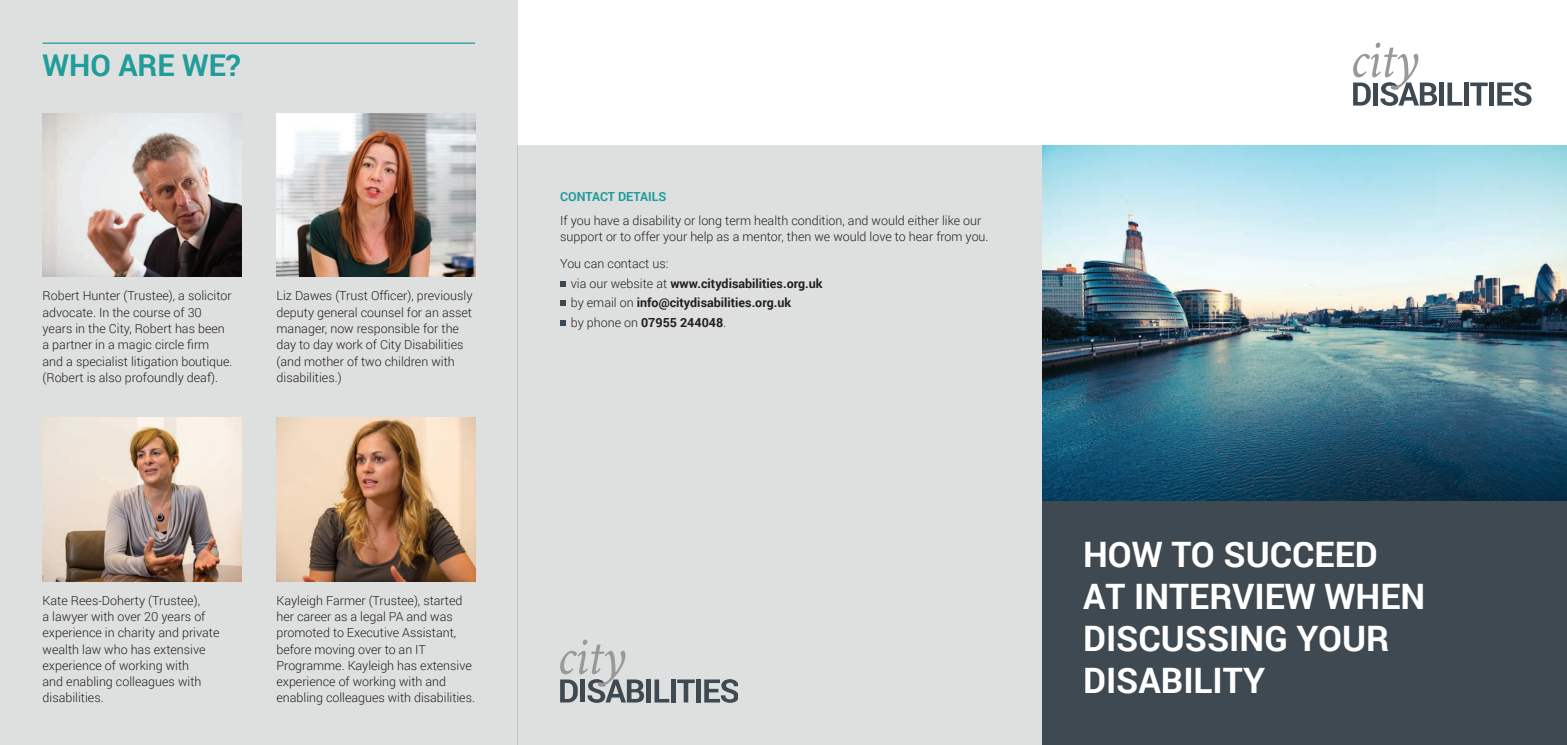
<style>
.page{position:relative;width:1567px;height:745px;background:#fff}
.page>*{position:absolute;margin:0;border:0;box-sizing:border-box;transform-origin:0 0}
.t1{font:700 35px/42px "Roboto";color:#fff}
.t2{font:700 30px "Roboto";color:#209d9b}
.t3{font:300 12.5px/16.2px "Roboto";color:#231f20}
.t4{font:700 12.5px/19.8px "Roboto";color:#231f20}
.t5{font:700 12.5px "Roboto";color:#209d9b}
.s1{font-weight:300}
</style>
<div class="page">
<div style="left:0;top:0;width:517px;height:744px;background:#dde0df"></div>
<div style="left:517px;top:145px;width:525px;height:599px;background:#dde0df"></div>
<div style="left:1042px;top:500px;width:524px;height:244px;background:#3f4951"></div>
<hr style="left:1439px;top:82px;width:4px;height:23px;background:#3f4951">
<svg style="left:1447px;top:82px;width:15px;height:23px"></svg>
<div style="left:1463px;top:82px;width:5px;height:23px;background:#3f4951"></div>
<svg style="left:1470px;top:82px;width:17px;height:23px"></svg>
<hr style="left:1489px;top:82px;width:4px;height:23px;background:#3f4951">
<svg style="left:1497px;top:82px;width:34px;height:23px"></svg>
<svg style="left:1353px;top:43px;width:83px;height:62px"></svg>
<img style="left:1042px;top:145px;width:524px;height:355px">
<svg style="left:560px;top:281px;width:5px;height:5px"></svg>
<svg style="left:560px;top:300px;width:5px;height:6px"></svg>
<svg style="left:560px;top:320px;width:5px;height:5px"></svg>
<div style="left:646px;top:679px;width:5px;height:23px;background:#3f4951"></div>
<svg style="left:654px;top:679px;width:15px;height:23px"></svg>
<hr style="left:671px;top:679px;width:4px;height:23px;background:#3f4951">
<svg style="left:677px;top:679px;width:17px;height:23px"></svg>
<div style="left:696px;top:679px;width:5px;height:23px;background:#3f4951"></div>
<svg style="left:704px;top:679px;width:33px;height:23px"></svg>
<svg style="left:560px;top:639px;width:84px;height:63px"></svg>
<img style="left:43px;top:113px;width:198px;height:163px">
<img style="left:43px;top:417px;width:198px;height:163px">
<img style="left:276px;top:417px;width:199px;height:163px">
<img style="left:276px;top:113px;width:199px;height:163px">
<hr style="left:43px;top:43px;width:432px;height:1px;background:#209d9b">
<h2 class="t2" style="left:43px;top:44px;width:200px">WHO ARE WE?</h2>
<p class="t3" style="left:43px;top:287px;width:192px">Robert Hunter (Trustee), a solicitor advocate. In the course of 30 years in the City, Robert has been a partner in a magic circle firm and a specialist litigation boutique. (Robert is also profoundly deaf).</p>
<p class="t3" style="left:276px;top:287px;width:197px">Liz Dawes (Trust Officer), previously deputy general counsel for an asset manager, now responsible for the day to day work of City Disabilities (and mother of two children with disabilities.)</p>
<p class="t3" style="left:43px;top:591px;width:178px">Kate Rees-Doherty (Trustee),<br>a lawyer with over 20 years of experience in charity and private wealth law who has extensive experience of working with<br>and enabling colleagues with disabilities.</p>
<p class="t3" style="left:276px;top:591px;width:200px">Kayleigh Farmer (Trustee), started her career as a legal PA and was promoted to Executive Assistant, before moving over to an IT Programme. Kayleigh has extensive experience of working with and enabling colleagues with disabilities.</p>
<p class="t5" style="left:560px;top:188px;width:108px">CONTACT DETAILS</p>
<p class="t3" style="left:560px;top:211px;width:430px">If you have a disability or long term health condition, and would either like our support or to offer your help as a mentor, then we would love to hear from you.</p>
<p class="t4" style="left:570px;top:253px;width:253px;text-indent:-11px"><span class="s1">You can contact us:<br>via our website at</span> www.citydisabilities.org.uk <span class="s1">by email on</span> info@citydisabilities.org.uk<br><span class="s1">by phone on</span> 07955 244048<span class="s1">.</span></p>
<h1 class="t1" style="left:1082px;top:532px;width:343px">HOW TO SUCCEED<br>AT INTERVIEW WHEN<br>DISCUSSING YOUR<br>DISABILITY</h1>
</div>
